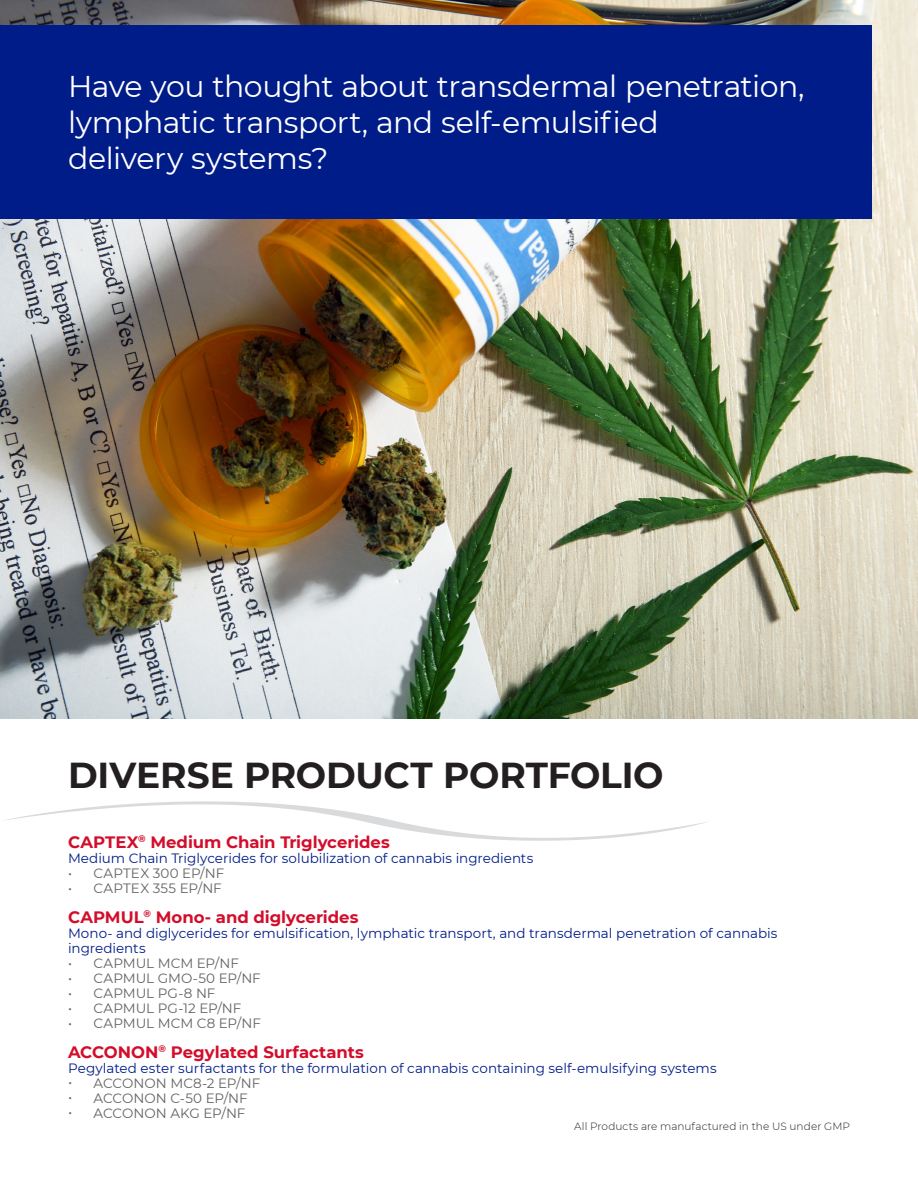
<style>
.page{position:relative;width:918px;height:1188px;background:#fff}
.page>*{position:absolute;margin:0;border:0;box-sizing:border-box;transform-origin:0 0}
.Headline_2{font:700 36px "Montserrat";letter-spacing:-.005em;color:#231f20}
.Headline_Block_Large{font:30px/36px "Montserrat";letter-spacing:-.015em;color:#fff}
.Bullet_List{font:700 16.5px "Montserrat";color:#d30d2b}
.Bullet_List-2{font:13.5px/15px "Montserrat";color:#001c88}
.t1{font:13.5px "Montserrat";letter-spacing:-.005em;color:#636361}
.Bullet_List-3{font:300 10.5px "Montserrat";letter-spacing:.005em;color:#231f20}
</style>
<div class="page">
<svg style="left:4px;top:801px;width:703px;height:40px"></svg>
<img style="left:0;top:0;width:918px;height:718px">
<div style="left:0;top:26px;width:872px;height:121px;background:#001c88"></div>
<div style="left:0;top:62px;width:872px;height:157px;background:#001c88"></div>
<p class="Headline_Block_Large" style="left:68px;top:67px;width:738px">Have you thought about transdermal penetration,</p>
<p class="Headline_Block_Large" style="left:68px;top:103px;width:592px">lymphatic transport, and self-emulsified delivery systems?</p>
<p class="Headline_2" style="left:68px;top:749px;width:597px">DIVERSE PRODUCT PORTFOLIO</p>
<p class="Bullet_List" style="left:68px;top:830px;width:323px">CAPTEX<sup>®</sup> Medium Chain Triglycerides</p>
<p class="Bullet_List-2" style="left:68px;top:850px;width:467px">Medium Chain Triglycerides for solubilization of cannabis ingredients</p>
<p class="t1" style="left:68px;top:864px;width:158px">• CAPTEX 300 EP/NF</p>
<p class="t1" style="left:68px;top:879px;width:155px">• CAPTEX 355 EP/NF</p>
<p class="Bullet_List" style="left:68px;top:905px;width:292px">CAPMUL<sup>®</sup> Mono- and diglycerides</p>
<p class="Bullet_List-2" style="left:68px;top:925px;width:711px">Mono- and diglycerides for emulsification, lymphatic transport, and transdermal penetration of cannabis ingredients</p>
<p class="t1" style="left:68px;top:954px;width:172px">• CAPMUL MCM EP/NF</p>
<p class="t1" style="left:68px;top:969px;width:194px">• CAPMUL GMO-50 EP/NF</p>
<p class="t1" style="left:68px;top:984px;width:149px">• CAPMUL PG-8 NF</p>
<p class="t1" style="left:68px;top:999px;width:175px">• CAPMUL PG-12 EP/NF</p>
<p class="t1" style="left:68px;top:1014px;width:194px">• CAPMUL MCM C8 EP/NF</p>
<p class="Bullet_List" style="left:68px;top:1040px;width:298px">ACCONON<sup>®</sup> Pegylated Surfactants</p>
<p class="Bullet_List-2" style="left:68px;top:1060px;width:650px">Pegylated ester surfactants for the formulation of cannabis containing self-emulsifying systems</p>
<p class="t1" style="left:68px;top:1074px;width:194px">• ACCONON MC8-2 EP/NF</p>
<p class="t1" style="left:68px;top:1089px;width:181px">• ACCONON C-50 EP/NF</p>
<p class="t1" style="left:68px;top:1104px;width:179px">• ACCONON AKG EP/NF</p>
<p class="Bullet_List-3" style="left:574px;top:1119px;width:277px">All Products are manufactured in the US under GMP</p>
</div>
